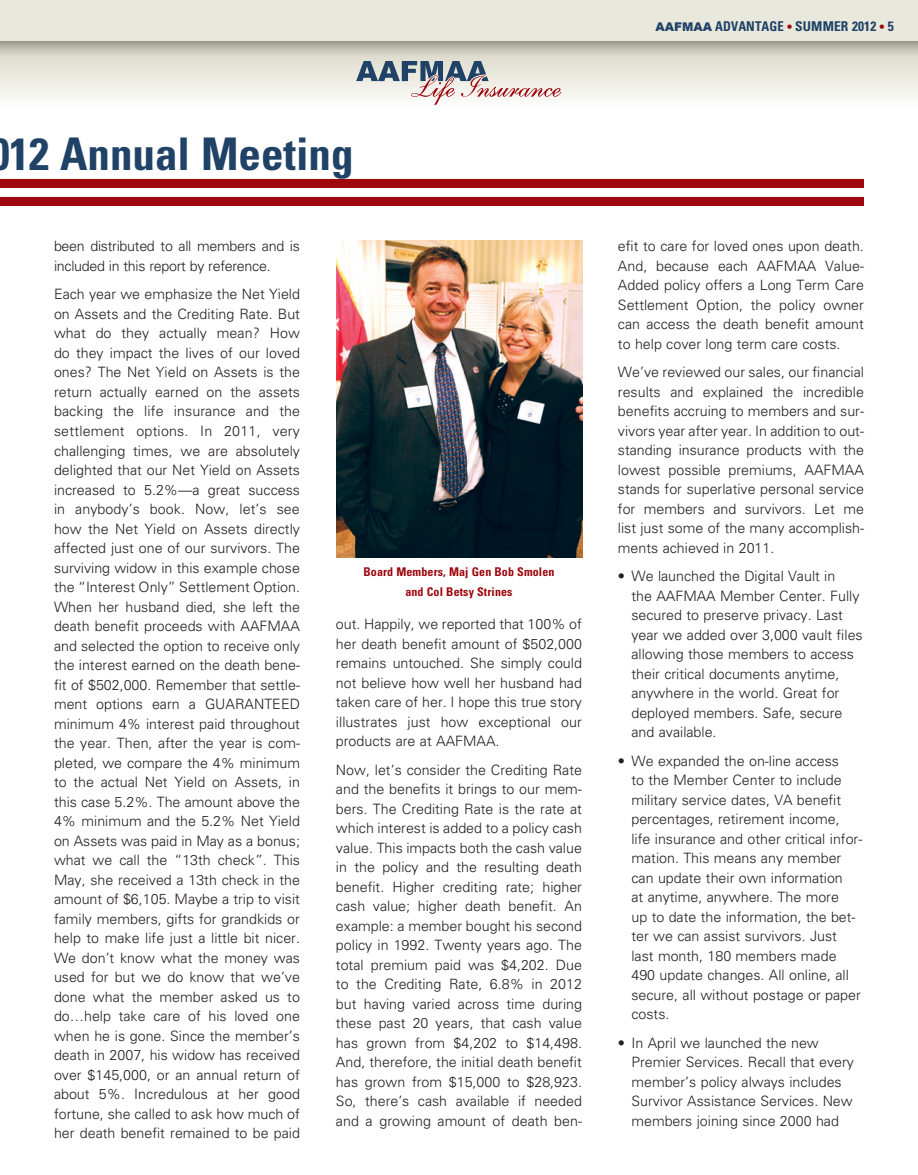
<style>
.page{position:relative;width:918px;height:1175px;background:#fff}
.page>*{position:absolute;margin:0;border:0;box-sizing:border-box;transform-origin:0 0}
.t1{font:700 condensed 45px "Univers";color:#1f4266}
.t2{font:300 14.25px/19.5px "Univers";color:#231f20;text-align:justify}
.t3{font:300 14.25px/19.5px "Univers";letter-spacing:-.02em;color:#231f20}
.t4{font:700 condensed 13.5px "Univers";letter-spacing:.01em;color:#1f4266;scale:.95 1}
.t5{font:700 condensed 13.5px "Univers";letter-spacing:.01em;color:#1f4266}
.t6{font:700 condensed 12px/19.5px "Univers";letter-spacing:.01em;color:#9d070d;text-align:center}
.s1{font-family:"Arial";font-weight:900;font-stretch:normal;font-size:12px}
.s2{font-size:12px;color:#9d070d}
</style>
<div class="page">
<svg style="left:0;top:59px;width:918px;height:40px"></svg>
<svg style="left:356px;top:61px;width:205px;height:44px"></svg>
<div style="left:0;top:0;width:918px;height:59px;background:#56564d;opacity:.75"></div>
<div style="left:0;top:0;width:918px;height:40px;background:#e9e8dc"></div>
<div style="left:0;top:179px;width:864px;height:9px;background:#9d070d"></div>
<div style="left:0;top:197px;width:864px;height:9px;background:#9d070d"></div>
<img style="left:336px;top:240px;width:246px;height:317px">
<p class="t4" style="left:655px;top:18px;width:121px"><span class="s1">AAFMAA</span> Advantage</p>
<p class="t5" style="left:787px;top:18px;width:108px"><span class="s2">•</span> SUMMER 2012 <span class="s2">•</span> 5</p>
<h1 class="t1" style="left:9px;top:126px;width:346px">12 Annual Meeting</h1>
<p class="t3" style="left:54px;top:236px;width:247px">been distributed to all members and is included in this report by reference.</p>
<p class="t2" style="left:54px;top:284px;width:248px">Each year we emphasize the Net Yield on Assets and the Crediting Rate. But what do they actually mean? How do they impact the lives of our loved ones? The Net Yield on Assets is the return actually earned on the assets backing the life insurance and the settlement options. In 2011, very challenging times, we are absolutely delighted that our Net Yield on Assets increased to 5.2%—a great success in anybody’s book. Now, let’s see how the Net Yield on Assets directly affected just one of our survivors. The surviving widow in this example chose the “Interest Only” Settlement Option.<br>When her husband died, she left the death benefit proceeds with AAFMAA and selected the option to receive only the interest earned on the death bene&shy;fit of $502,000. Remember that settle&shy;ment options earn a GUARANTEED minimum 4% interest paid throughout the year. Then, after the year is com&shy;pleted, we compare the 4% minimum to the actual Net Yield on Assets, in this case 5.2%. The amount above the 4% minimum and the 5.2% Net Yield on Assets was paid in May as a bonus; what we call the “13th check”. This May, she received a 13th check in the amount of $6,105. Maybe a trip to visit family members, gifts for grandkids or help to make life just a little bit nicer.<br>We don’t know what the money was used for but we do know that we’ve done what the member asked us to do…help take care of his loved one when he is gone. Since the member’s death in 2007, his widow has received over $145,000, or an annual return of about 5%. Incredulous at her good fortune, she called to ask how much of her death benefit remained to be paid</p>
<p class="t6" style="left:363px;top:562px;width:193px">Board Members, Maj Gen Bob Smolen and Col Betsy Strines</p>
<p class="t2" style="left:336px;top:614px;width:247px">out. Happily, we reported that 100% of her death benefit amount of $502,000 remains untouched. She simply could not believe how well her husband had taken care of her. I hope this true story illustrates just how exceptional our products are at AAFMAA.</p>
<p class="t2" style="left:336px;top:759px;width:248px">Now, let’s consider the Crediting Rate and the benefits it brings to our mem&shy;bers. The Crediting Rate is the rate at which interest is added to a policy cash value. This impacts both the cash value in the policy and the resulting death benefit. Higher crediting rate; higher cash value; higher death benefit. An example: a member bought his second policy in 1992. Twenty years ago. The total premium paid was $4,202. Due to the Crediting Rate, 6.8% in 2012 but having varied across time during these past 20 years, that cash value has grown from $4,202 to $14,498.<br>And, therefore, the initial death benefit has grown from $15,000 to $28,923.<br>So, there’s cash available if needed and a growing amount of death ben-</p>
<p class="t2" style="left:618px;top:236px;width:248px">efit to care for loved ones upon death.<br>And, because each AAFMAA Value-Added policy offers a Long Term Care Settlement Option, the policy owner can access the death benefit amount to help cover long term care costs.</p>
<p class="t2" style="left:618px;top:362px;width:248px">We’ve reviewed our sales, our financial results and explained the incredible benefits accruing to members and sur&shy;vivors year after year. In addition to out&shy;standing insurance products with the lowest possible premiums, AAFMAA stands for superlative personal service for members and survivors. Let me list just some of the many accomplish&shy;ments achieved in 2011.</p>
<p class="t2" style="left:631px;top:566px;width:233px;text-align:left;text-indent:-13px">• We launched the Digital Vault in<br>the AAFMAA Member Center. Fully secured to preserve privacy. Last year we added over 3,000 vault files allowing those members to access their critical documents anytime, anywhere in the world. Great for deployed members. Safe, secure and available.</p>
<p class="t2" style="left:631px;top:750px;width:232px;text-align:left;text-indent:-13px">• We expanded the on-line access<br>to the Member Center to include military service dates, VA benefit percentages, retirement income, life insurance and other critical infor&shy;mation. This means any member can update their own information<br>at anytime, anywhere. The more<br>up to date the information, the bet&shy;ter we can assist survivors. Just last month, 180 members made<br>490 update changes. All online, all secure, all without postage or paper costs.</p>
<p class="t2" style="left:631px;top:1032px;width:224px;text-align:left;text-indent:-13px">• In April we launched the new<br>Premier Services. Recall that every member’s policy always includes<br>Survivor Assistance Services. New members joining since 2000 had</p>
</div>
